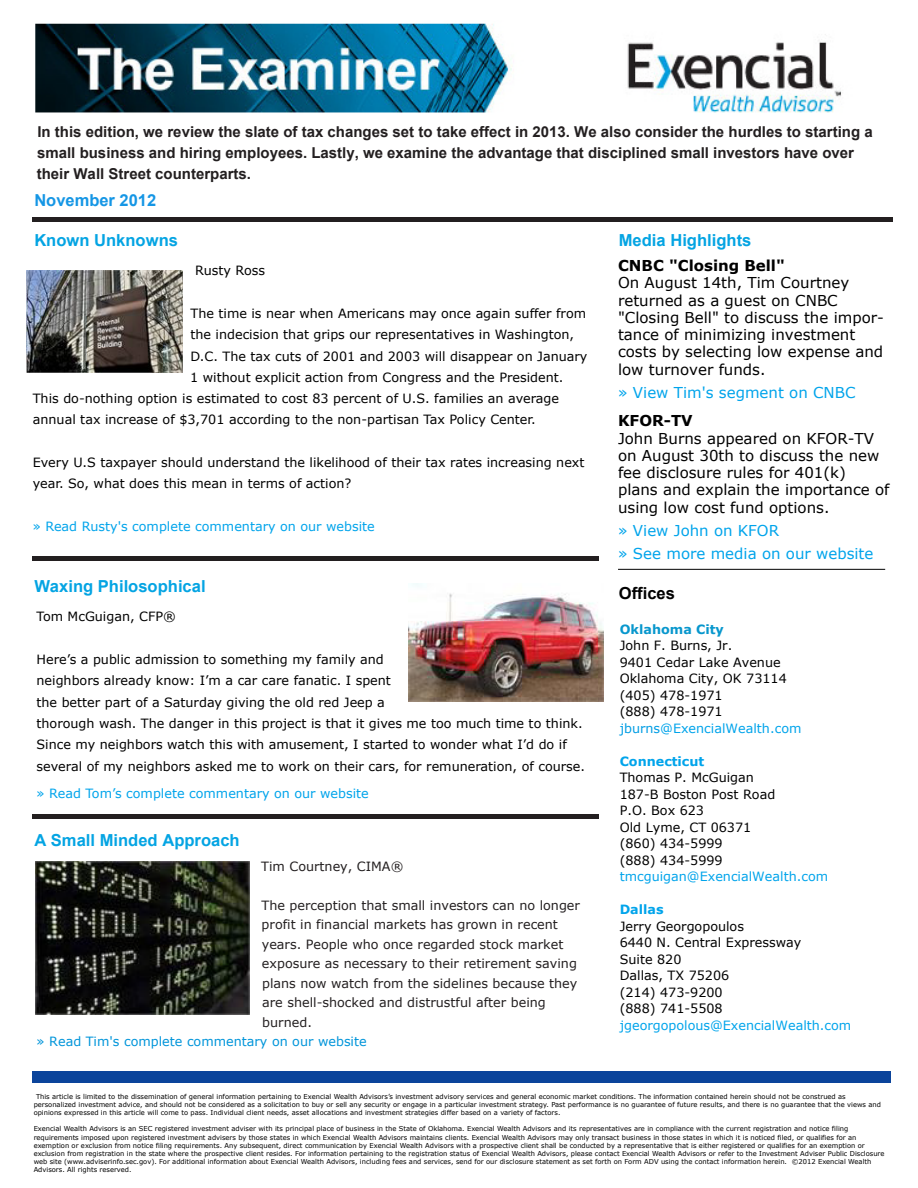
<style>
.page{position:relative;width:918px;height:1188px;background:#fff}
.page>*{position:absolute;margin:0;border:0;box-sizing:border-box;transform-origin:0 0}
.t1{font:700 16.65px "Arial";color:#04a4e3}
.t2{font:700 16.65px "Arial";color:#000}
.t3{font:700 16.5px "Arial";color:#1596e5}
.t4{font:15px/17.2px "Verdana";color:#000}
.t5{font:700 15px/21px "Arial";color:#231f20}
.t6{font:15px/23.2px "Verdana";color:#00a4eb}
.t7{font:700 15px "Verdana";color:#000}
.t8{font:12.75px/16.5px "Verdana";color:#000}
.t9{font:12.75px/19.5px "Verdana";color:#231f20}
.t10{font:12.75px "Verdana";color:#00a4eb}
.t11{font:12.75px "Verdana";color:#0195da}
.t12{font:700 12.75px "Verdana";color:#00a4eb}
.t13{font:700 12.75px "Verdana";color:#0897cd}
.t14{font:6.75px/8.1px "Verdana";color:#000}
.s1{color:#009de4}
.s2{color:#00a4eb}
</style>
<div class="page">
<div style="left:32px;top:217px;width:860px;height:5px;background:#231f20"></div>
<hr style="left:32px;top:557px;width:567px;height:4px;background:#231f20">
<div style="left:32px;top:814px;width:567px;height:5px;background:#231f20"></div>
<div style="left:32px;top:1071px;width:859px;height:11px;background:#0b449b"></div>
<img style="left:35px;top:23px;width:806px;height:90px">
<hr style="left:618px;top:569px;width:267px;height:1px;background:#000">
<img style="left:27px;top:271px;width:156px;height:101px">
<img style="left:409px;top:584px;width:194px;height:118px">
<img style="left:35px;top:862px;width:214px;height:153px">
<p class="t5" style="left:37px;top:122px;width:837px">In this edition, we review the slate of tax changes set to take effect in 2013. We also consider the hurdles to starting a small business and hiring employees. Lastly, we examine the advantage that disciplined small investors have over their Wall Street counterparts.</p>
<h2 class="t3" style="left:34px;top:189px;width:123px">November 2012</h2>
<h1 class="t1" style="left:34px;top:230px;width:145px">Known Unknowns</h1>
<h3 class="t8" style="left:195px;top:262px;width:72px">Rusty Ross</h3>
<h3 class="t8" style="left:190px;top:305px;width:397px">The time is near when Americans may once again suffer from</h3>
<h3 class="t8" style="left:190px;top:326px;width:385px">the indecision that grips our representatives in Washington,</h3>
<h3 class="t8" style="left:190px;top:347px;width:399px">D.C. The tax cuts of 2001 and 2003 will disappear on January</h3>
<h3 class="t8" style="left:190px;top:369px;width:375px">1 without explicit action from Congress and the President.</h3>
<h3 class="t8" style="left:33px;top:390px;width:528px">This do-nothing option is estimated to cost 83 percent of U.S. families an average</h3>
<h3 class="t8" style="left:33px;top:411px;width:505px">annual tax increase of $3,701 according to the non-partisan Tax Policy Center.</h3>
<h3 class="t8" style="left:33px;top:452px;width:553px;line-height:21.3px">Every U.S taxpayer should understand the likelihood of their tax rates increasing next year. So, what does this mean in terms of action?</h3>
<h3 class="t10" style="left:33px;top:518px;width:344px">» Read Rusty's complete commentary on our website</h3>
<h1 class="t1" style="left:34px;top:575px;width:173px">Waxing Philosophical</h1>
<h3 class="t8" style="left:37px;top:608px;width:141px">Tom McGuigan, CFP®</h3>
<p class="t8" style="left:37px;top:649px;width:550px;line-height:21.3px">Here’s a public admission to something my family and<br>neighbors already know: I’m a car care fanatic. I spent<br>the better part of a Saturday giving the old red Jeep a<br>thorough wash. The danger in this project is that it gives me too much time to think.<br>Since my neighbors watch this with amusement, I started to wonder what I’d do if several of my neighbors asked me to work on their cars, for remuneration, of course.</p>
<h3 class="t10" style="left:37px;top:784px;width:334px">» Read Tom’s complete commentary on our website</h3>
<h1 class="t1" style="left:34px;top:829px;width:207px">A Small Minded Approach</h1>
<h3 class="t9" style="left:261px;top:856px;width:144px">Tim Courtney, CIMA®</h3>
<p class="t9" style="left:262px;top:895px;width:320px">The perception that small investors can no longer profit in financial markets has grown in recent years. People who once regarded stock market exposure as necessary to their retirement saving plans now watch from the sidelines because they are shell-shocked and distrustful after being burned.</p>
<h3 class="t11" style="left:37px;top:1033px;width:332px">» Read Tim's complete commentary on our website</h3>
<h1 class="t1" style="left:619px;top:230px;width:134px">Media Highlights</h1>
<h3 class="t7" style="left:618px;top:255px;width:168px">CNBC "Closing Bell"</h3>
<h3 class="t4" style="left:618px;top:274px;width:267px">On August 14th, Tim Courtney returned as a guest on CNBC "Closing Bell" to discuss the impor&shy;tance of minimizing investment costs by selecting low expense and low turnover funds.</h3>
<h3 class="t6" style="left:618px;top:381px;width:239px">» View Tim's segment on CNBC</h3>
<h3 class="t7" style="left:618px;top:410px;width:76px">KFOR-TV</h3>
<h3 class="t4" style="left:618px;top:429px;width:273px">John Burns appeared on KFOR-TV on August 30th to discuss the new fee disclosure rules for 401(k) plans and explain the importance of using low cost fund options.</h3>
<h3 class="t6" style="left:618px;top:519px;width:257px">» View John on KFOR<br>» See more media on our website</h3>
<h1 class="t2" style="left:619px;top:582px;width:58px">Offices</h1>
<h3 class="t13" style="left:620px;top:620px;width:106px">Oklahoma City</h3>
<h3 class="t8" style="left:620px;top:637px;width:183px">John F. Burns, Jr.<br>9401 Cedar Lake Avenue<br>Oklahoma City, OK 73114 (405) 478-1971<br>(888) 478-1971 <span class="s1">jburns</span><span class="s2">@ExencialWealth.com</span></h3>
<h3 class="t12" style="left:620px;top:752px;width:86px">Connecticut</h3>
<h3 class="t8" style="left:620px;top:769px;width:157px">Thomas P. McGuigan<br>187-B Boston Post Road<br>P.O. Box 623<br>Old Lyme, CT 06371 (860) 434-5999<br>(888) 434-5999</h3>
<h3 class="t10" style="left:620px;top:868px;width:210px">tmcguigan@ExencialWealth.com</h3>
<h3 class="t12" style="left:620px;top:900px;width:45px">Dallas</h3>
<h3 class="t8" style="left:620px;top:918px;width:183px">Jerry Georgopoulos<br>6440 N. Central Expressway<br>Suite 820<br>Dallas, TX 75206<br>(214) 473-9200<br>(888) 741-5508</h3>
<h3 class="t10" style="left:620px;top:1016px;width:233px">jgeorgopolous@ExencialWealth.com</h3>
<p class="t14" style="left:34px;top:1092px;width:849px;text-indent:2px">This article is limited to the dissemination of general information pertaining to Exencial Wealth Advisors’s investment advisory services and general economic market conditions. The information contained herein should not be construed as personalized investment advice, and should not be considered as a solicitation to buy or sell any security or engage in a particular investment strategy. Past performance is no guarantee of future results, and there is no guarantee that the views and opinions expressed in this article will come to pass. Individual client needs, asset allocations and investment strategies differ based on a variety of factors.</p>
<p class="t14" style="left:34px;top:1125px;width:852px">Exencial Wealth Advisors is an SEC registered investment adviser with its principal place of business in the State of Oklahoma. Exencial Wealth Advisors and its representatives are in compliance with the current registration and notice filing requirements imposed upon registered investment advisers by those states in which Exencial Wealth Advisors maintains clients. Exencial Wealth Advisors may only transact business in those states in which it is noticed filed, or qualifies for an exemption or exclusion from notice filing requirements. Any subsequent, direct communication by Exencial Wealth Advisors with a prospective client shall be conducted by a representative that is either registered or qualifies for an exemption or exclusion from registration in the state where the prospective client resides. For information pertaining to the registration status of Exencial Wealth Advisors, please contact Exencial Wealth Advisors or refer to the Investment Adviser Public Disclosure web site (www.adviserinfo.sec.gov). For additional information about Exencial Wealth Advisors, including fees and services, send for our disclosure statement as set forth on Form ADV using the contact information herein. ©2012 Exencial Wealth Advisors. All rights reserved.</p>
</div>
